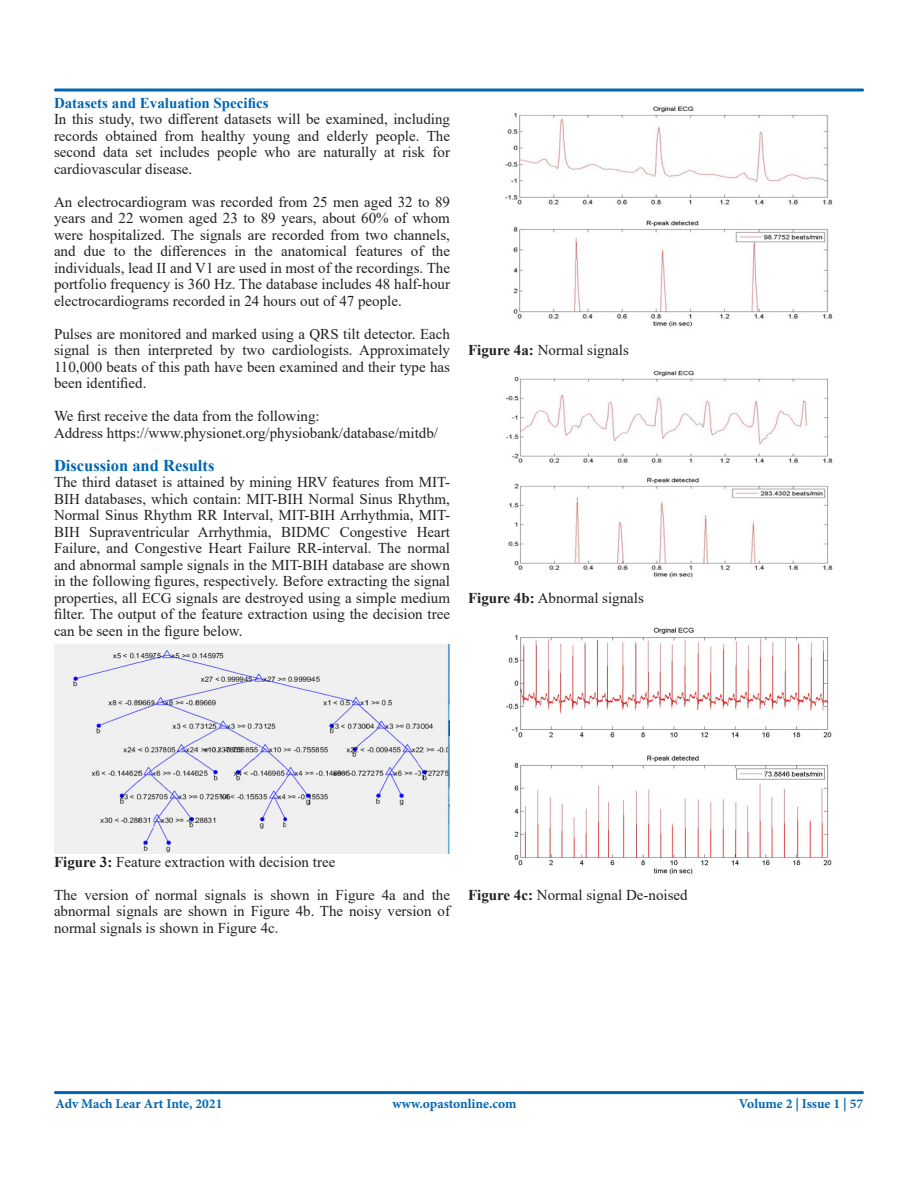
<style>
.page{position:relative;width:918px;height:1188px;background:#fff}
.page>*{position:absolute;margin:0;border:0;box-sizing:border-box;transform-origin:0 0}
.t1{font:700 16.5px "Times New Roman";color:#0166b3}
.t2{font:15px/16.5px "Times New Roman";color:#231f20;text-align:justify}
.t3{font:700 15px "Times New Roman";color:#0166b3}
.t4{font:700 13.5px "Minion Pro";color:#0166b3}
.s1{font-weight:700}
</style>
<div class="page">
<div style="left:54px;top:88px;width:810px;height:4px;border:2px solid #0166b3"></div>
<div style="left:54px;top:1091px;width:810px;height:3px;border:2px solid #0166b3"></div>
<img style="left:54px;top:644px;width:396px;height:209px">
<img style="left:505px;top:106px;width:328px;height:221px">
<img style="left:506px;top:370px;width:327px;height:208px">
<img style="left:506px;top:627px;width:326px;height:248px">
<p class="t3" style="left:54px;top:92px;width:216px">Datasets and Evaluation Specifics</p>
<p class="t2" style="left:54px;top:110px;width:398px">In this study, two different datasets will be examined, including records obtained from healthy young and elderly people. The second data set includes people who are naturally at risk for cardiovascular disease.</p>
<p class="t2" style="left:54px;top:193px;width:398px">An electrocardiogram was recorded from 25 men aged 32 to 89 years and 22 women aged 23 to 89 years, about 60% of whom were hospitalized. The signals are recorded from two channels, and due to the differences in the anatomical features of the individuals, lead II and V1 are used in most of the recordings. The portfolio frequency is 360 Hz. The database includes 48 half-hour electrocardiograms recorded in 24 hours out of 47 people.</p>
<p class="t2" style="left:54px;top:325px;width:398px">Pulses are monitored and marked using a QRS tilt detector. Each signal is then interpreted by two cardiologists. Approximately 110,000 beats of this path have been examined and their type has been identified.</p>
<p class="t2" style="left:54px;top:407px;width:267px">We first receive the data from the following:</p>
<p class="t2" style="left:54px;top:424px;width:386px">Address https://www.physionet.org/physiobank/database/mitdb/</p>
<p class="t1" style="left:54px;top:453px;width:162px">Discussion and Results</p>
<p class="t2" style="left:54px;top:473px;width:398px">The third dataset is attained by mining HRV features from MIT-BIH databases, which contain: MIT-BIH Normal Sinus Rhythm, Normal Sinus Rhythm RR Interval, MIT-BIH Arrhythmia, MIT-BIH Supraventricular Arrhythmia, BIDMC Congestive Heart Failure, and Congestive Heart Failure RR-interval. The normal and abnormal sample signals in the MIT-BIH database are shown in the following figures, respectively. Before extracting the signal properties, all ECG signals are destroyed using a simple medium filter. The output of the feature extraction using the decision tree can be seen in the figure below.</p>
<p class="t2" style="left:468px;top:341px;width:162px"><span class="s1">Figure 4a:</span> Normal signals</p>
<p class="t2" style="left:468px;top:589px;width:177px"><span class="s1">Figure 4b:</span> Abnormal signals</p>
<p class="t2" style="left:54px;top:853px;width:283px"><span class="s1">Figure 3:</span> Feature extraction with decision tree</p>
<p class="t2" style="left:54px;top:886px;width:398px">The version of normal signals is shown in Figure 4a and the abnormal signals are shown in Figure 4b. The noisy version of normal signals is shown in Figure 4c.</p>
<p class="t2" style="left:468px;top:886px;width:221px"><span class="s1">Figure 4c:</span> Normal signal De-noised</p>
<p class="t4" style="left:56px;top:1095px;width:168px">Adv Mach Lear Art Inte, 2021</p>
<p class="t4" style="left:393px;top:1094px;width:126px">www.opastonline.com</p>
<p class="t4" style="left:739px;top:1095px;width:126px">Volume 2 | Issue 1 | 57</p>
</div>
